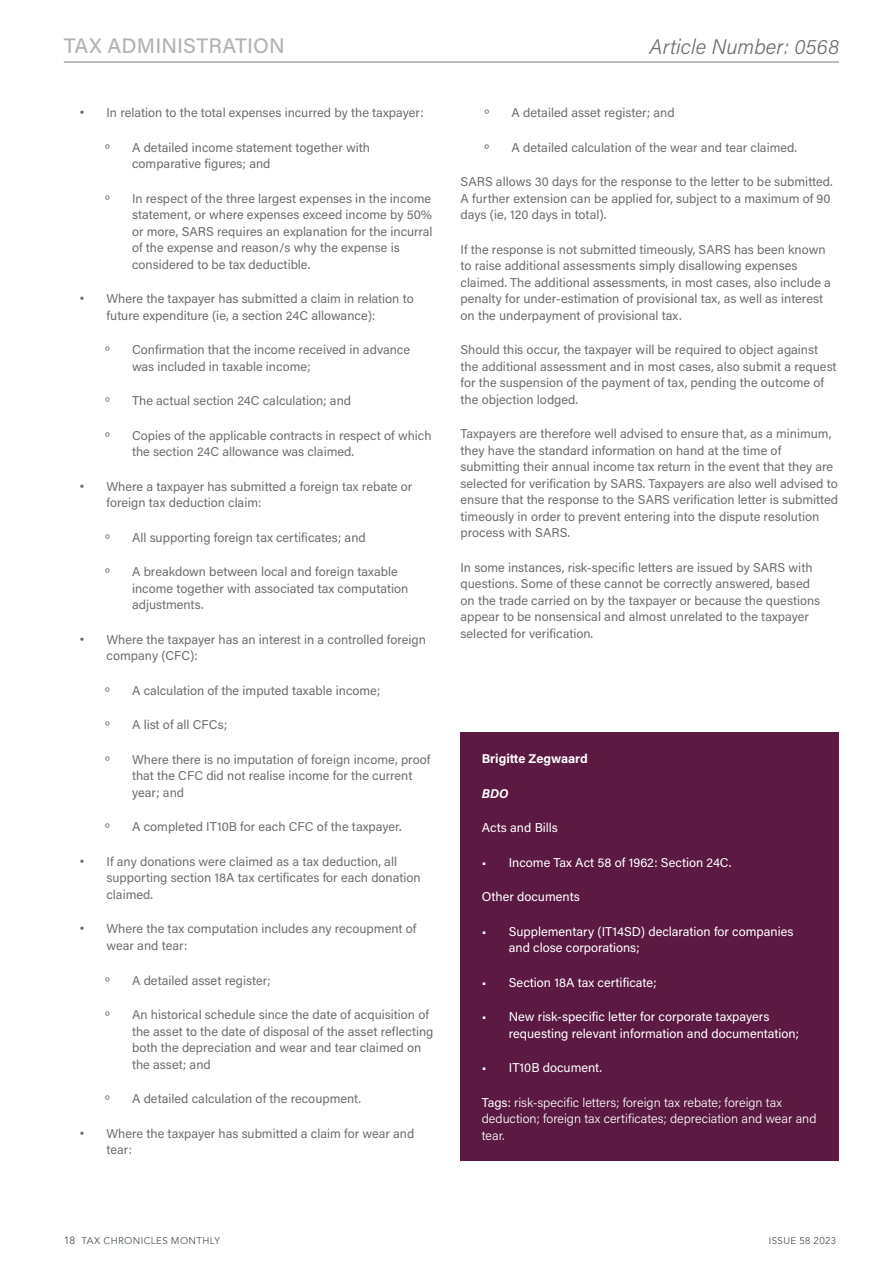
<style>
.page{position:relative;width:893px;height:1263px;background:#fff}
.page>*{position:absolute;margin:0;border:0;box-sizing:border-box;transform-origin:0 0}
.t1{font:italic 300 21px "Acumin Pro";color:#6d6e71}
.t2{font:500 21px "Acumin Pro";letter-spacing:.005em;color:#b1b4b6}
.t3{font:12.75px/16.5px "Acumin Pro";color:#6d6e71}
.t4{font:12.75px/16.5px "Acumin Pro";color:#fff}
.t5{font:300 12.75px/16.5px "Acumin Pro";color:#fff}
.t6{font:700 12.75px "Acumin Pro";letter-spacing:-.005em;color:#fff}
.t7{font:italic 700 12.75px "Acumin Pro";color:#fff}
.t8{font:9.75px "Avenir";letter-spacing:.04em;color:#4a565c}
.s1{font-family:"Aller"}
.s2{font-weight:400}
.s3{font-family:"Avenir LT Std";font-size:10.5px}
</style>
<div class="page">
<div style="left:460px;top:733px;width:379px;height:428px;background:#5c1941"></div>
<hr style="left:64px;top:61px;width:775px;height:2px;background:#a7a9ac">
<h1 class="t2" style="left:64px;top:31px;width:223px">TAX ADMINISTRATION</h1>
<h1 class="t1" style="left:649px;top:32px;width:191px">Article Number: 0568</h1>
<p class="t3" style="left:80px;top:104px;width:346px"><span class="s1">•</span> In relation to the total expenses incurred by the taxpayer:</p>
<p class="t3" style="left:105px;top:139px;width:6px">º</p>
<p class="t3" style="left:132px;top:139px;width:240px">A detailed income statement together with comparative figures; and</p>
<p class="t3" style="left:105px;top:190px;width:6px">º</p>
<p class="t3" style="left:132px;top:190px;width:302px">In respect of the three largest expenses in the income statement, or where expenses exceed income by 50% or more, SARS requires an explanation for the incurral of the expense and reason/s why the expense is considered to be tax deductible.</p>
<p class="t3" style="left:107px;top:290px;width:309px;text-indent:-27px"><span class="s1">•</span> Where the taxpayer has submitted a claim in relation to future expenditure (ie, a section 24C allowance):</p>
<p class="t3" style="left:105px;top:341px;width:6px">º</p>
<p class="t3" style="left:132px;top:341px;width:280px">Confirmation that the income received in advance was included in taxable income;</p>
<p class="t3" style="left:105px;top:392px;width:6px">º</p>
<p class="t3" style="left:132px;top:392px;width:221px">The actual section 24C calculation; and</p>
<p class="t3" style="left:105px;top:427px;width:6px">º</p>
<p class="t3" style="left:132px;top:427px;width:301px">Copies of the applicable contracts in respect of which the section 24C allowance was claimed.</p>
<p class="t3" style="left:107px;top:478px;width:307px;text-indent:-27px"><span class="s1">•</span> Where a taxpayer has submitted a foreign tax rebate or foreign tax deduction claim:</p>
<p class="t3" style="left:105px;top:529px;width:6px">º</p>
<p class="t3" style="left:132px;top:529px;width:235px">All supporting foreign tax certificates; and</p>
<p class="t3" style="left:105px;top:563px;width:6px">º</p>
<p class="t3" style="left:132px;top:563px;width:278px">A breakdown between local and foreign taxable income together with associated tax computation adjustments.</p>
<p class="t3" style="left:107px;top:631px;width:321px;text-indent:-27px"><span class="s1">•</span> Where the taxpayer has an interest in a controlled foreign company (CFC):</p>
<p class="t3" style="left:105px;top:682px;width:6px">º</p>
<p class="t3" style="left:132px;top:682px;width:250px">A calculation of the imputed taxable income;</p>
<p class="t3" style="left:105px;top:716px;width:6px">º</p>
<p class="t3" style="left:132px;top:716px;width:97px">A list of all CFCs;</p>
<p class="t3" style="left:105px;top:751px;width:6px">º</p>
<p class="t3" style="left:132px;top:751px;width:300px">Where there is no imputation of foreign income, proof that the CFC did not realise income for the current year; and</p>
<p class="t3" style="left:105px;top:818px;width:6px">º</p>
<p class="t3" style="left:132px;top:818px;width:271px">A completed IT10B for each CFC of the taxpayer.</p>
<p class="t3" style="left:107px;top:853px;width:316px;text-indent:-27px"><span class="s1">•</span> If any donations were claimed as a tax deduction, all supporting section 18A tax certificates for each donation claimed.</p>
<p class="t3" style="left:107px;top:920px;width:311px;text-indent:-27px"><span class="s1">•</span> Where the tax computation includes any recoupment of wear and tear:</p>
<p class="t3" style="left:105px;top:971px;width:6px">º</p>
<p class="t3" style="left:132px;top:971px;width:140px">A detailed asset register;</p>
<p class="t3" style="left:105px;top:1006px;width:6px">º</p>
<p class="t3" style="left:132px;top:1006px;width:303px">An historical schedule since the date of acquisition of the asset to the date of disposal of the asset reflecting both the depreciation and wear and tear claimed on the asset; and</p>
<p class="t3" style="left:105px;top:1090px;width:6px">º</p>
<p class="t3" style="left:132px;top:1090px;width:231px">A detailed calculation of the recoupment.</p>
<p class="t3" style="left:107px;top:1124px;width:309px;text-indent:-27px"><span class="s1">•</span> Where the taxpayer has submitted a claim for wear and tear:</p>
<p class="t3" style="left:485px;top:104px;width:6px">º</p>
<p class="t3" style="left:512px;top:104px;width:165px">A detailed asset register; and</p>
<p class="t3" style="left:485px;top:139px;width:6px">º</p>
<p class="t3" style="left:512px;top:139px;width:287px">A detailed calculation of the wear and tear claimed.</p>
<p class="t3" style="left:461px;top:173px;width:374px">SARS allows 30 days for the response to the letter to be submitted.<br>A further extension can be applied for, subject to a maximum of 90 days (ie, 120 days in total).</p>
<p class="t3" style="left:461px;top:241px;width:372px">If the response is not submitted timeously, SARS has been known to raise additional assessments simply disallowing expenses claimed. The additional assessments, in most cases, also include a penalty for under-estimation of provisional tax, as well as interest on the underpayment of provisional tax.</p>
<p class="t3" style="left:461px;top:341px;width:378px">Should this occur, the taxpayer will be required to object against the additional assessment and in most cases, also submit a request for the suspension of the payment of tax, pending the outcome of the objection lodged.</p>
<p class="t3" style="left:461px;top:425px;width:379px">Taxpayers are therefore well advised to ensure that, as a minimum, they have the standard information on hand at the time of submitting their annual income tax return in the event that they are selected for verification by SARS. Taxpayers are also well advised to ensure that the response to the SARS verification letter is submitted timeously in order to prevent entering into the dispute resolution process with SARS.</p>
<p class="t3" style="left:461px;top:559px;width:361px">In some instances, risk-specific letters are issued by SARS with questions. Some of these cannot be correctly answered, based on the trade carried on by the taxpayer or because the questions appear to be nonsensical and almost unrelated to the taxpayer selected for verification.</p>
<p class="t6" style="left:482px;top:750px;width:108px">Brigitte Zegwaard</p>
<p class="t7" style="left:482px;top:784px;width:28px">BDO</p>
<p class="t4" style="left:482px;top:819px;width:78px">Acts and Bills</p>
<p class="t4" style="left:482px;top:854px;width:251px">• Income Tax Act 58 of 1962: Section 24C.</p>
<p class="t4" style="left:482px;top:888px;width:100px">Other documents</p>
<p class="t4" style="left:509px;top:923px;width:286px;text-indent:-27px">• Supplementary (IT14SD) declaration for companies and close corporations;</p>
<p class="t4" style="left:482px;top:974px;width:176px">• Section 18A tax certificate;</p>
<p class="t4" style="left:509px;top:1008px;width:292px;text-indent:-27px">• New risk-specific letter for corporate taxpayers requesting relevant information and documentation;</p>
<p class="t4" style="left:482px;top:1059px;width:122px">• IT10B document.</p>
<p class="t5" style="left:482px;top:1094px;width:336px"><span class="s2">Tags:</span> risk-specific letters; foreign tax rebate; foreign tax deduction; foreign tax certificates; depreciation and wear and tear.</p>
<p class="t8" style="left:64px;top:1234px;width:158px"><span class="s3">18</span> TAX CHRONICLES MONTHLY</p>
<p class="t8" style="left:769px;top:1234px;width:69px">ISSUE 58 2023</p>
</div>
